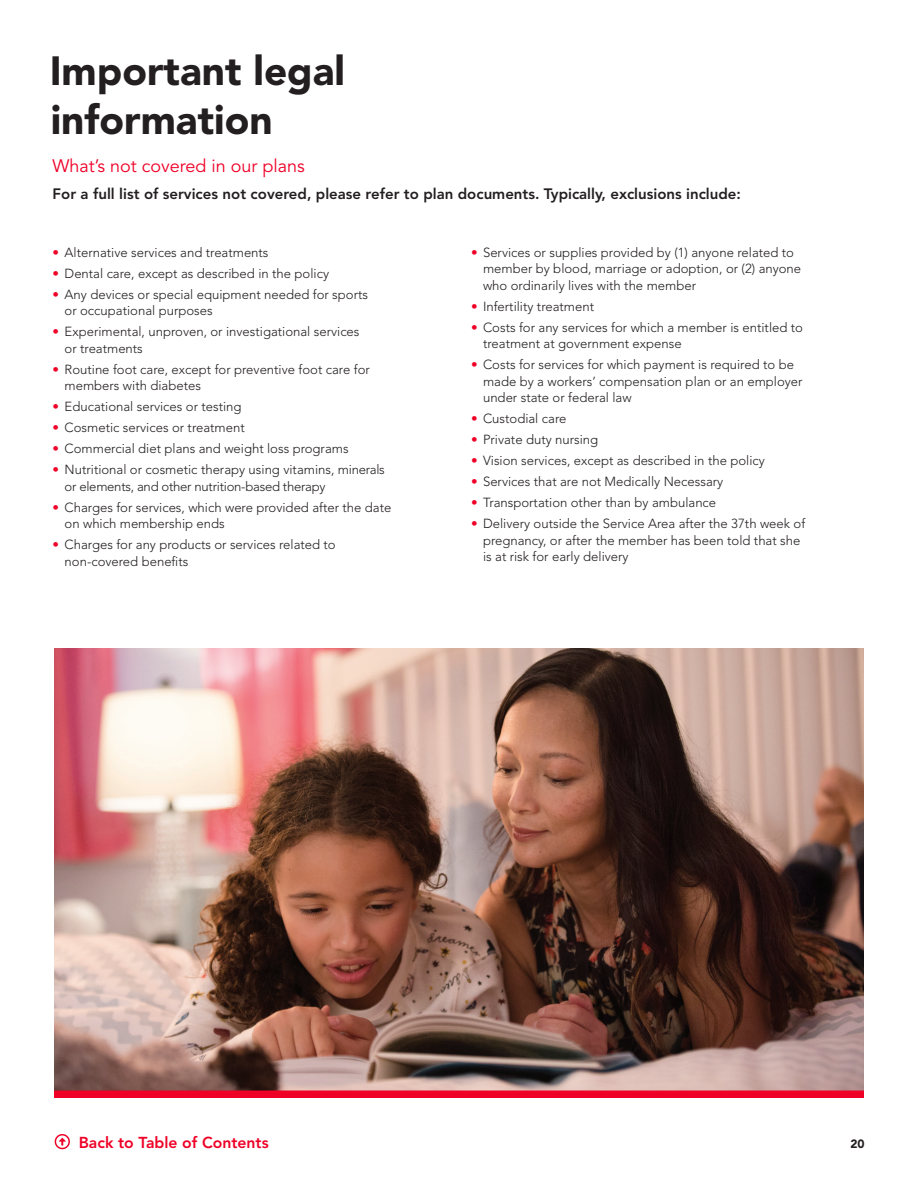
<style>
.page{position:relative;width:918px;height:1188px;background:#fff}
.page>*{position:absolute;margin:0;border:0;box-sizing:border-box;transform-origin:0 0}
.Quotation_Headline{font:900 40.5px/49.5px "Avenir LT Std";color:#231f20}
.BODY{font:18px "Avenir LT Std";color:#ef0027}
.t1{font:800 15.75px "Avenir LT Std";color:#ef0027}
.Small_Body_copy{font:800 15px "Avenir LT Std";color:#231f20}
.t2{font:300 13.2px/16.5px "Avenir LT Std";color:#231f20}
.t3{font:300 13.2px/16.5px "Avenir LT Std";letter-spacing:-.02em;color:#231f20}
.t4{font:900 12px "Avenir LT Std";color:#231f20}
.s1{color:#ef0027}
</style>
<div class="page">
<svg style="left:55px;top:1134px;width:15px;height:15px"></svg>
<img style="left:54px;top:648px;width:810px;height:442px">
<div style="left:54px;top:1090px;width:810px;height:8px;background:#ef0027"></div>
<p class="Quotation_Headline" style="left:50px;top:46px;width:297px">Important legal information</p>
<p class="BODY" style="left:53px;top:155px;width:254px">What’s not covered in our plans</p>
<p class="Small_Body_copy" style="left:53px;top:185px;width:690px">For a full list of services not covered, please refer to plan documents. Typically, exclusions include:</p>
<p class="t2" style="left:53px;top:244px;width:217px"><span class="s1">•</span> Alternative services and treatments</p>
<p class="t2" style="left:53px;top:265px;width:278px"><span class="s1">•</span> Dental care, except as described in the policy</p>
<p class="t2" style="left:65px;top:286px;width:305px;text-indent:-12px"><span class="s1">•</span> Any devices or special equipment needed for sports or occupational purposes</p>
<p class="t2" style="left:65px;top:323px;width:296px;text-indent:-12px"><span class="s1">•</span> Experimental, unproven, or investigational services or treatments</p>
<p class="t2" style="left:65px;top:361px;width:307px;text-indent:-12px"><span class="s1">•</span> Routine foot care, except for preventive foot care for members with diabetes</p>
<p class="t2" style="left:53px;top:398px;width:190px"><span class="s1">•</span> Educational services or testing</p>
<p class="t2" style="left:53px;top:419px;width:194px"><span class="s1">•</span> Cosmetic services or treatment</p>
<p class="t2" style="left:53px;top:440px;width:298px"><span class="s1">•</span> Commercial diet plans and weight loss programs</p>
<p class="t3" style="left:65px;top:461px;width:322px;text-indent:-12px"><span class="s1">•</span> Nutritional or cosmetic therapy using vitamins, minerals or elements, and other nutrition-based therapy</p>
<p class="t2" style="left:65px;top:499px;width:328px;text-indent:-12px"><span class="s1">•</span> Charges for services, which were provided after the date on which membership ends</p>
<p class="t2" style="left:65px;top:536px;width:273px;text-indent:-12px"><span class="s1">•</span> Charges for any products or services related to non-covered benefits</p>
<p class="t2" style="left:483px;top:244px;width:320px;text-indent:-12px"><span class="s1">•</span> Services or supplies provided by (1) anyone related to member by blood, marriage or adoption, or (2) anyone who ordinarily lives with the member</p>
<p class="t2" style="left:471px;top:298px;width:125px"><span class="s1">•</span> Infertility treatment</p>
<p class="t2" style="left:483px;top:319px;width:322px;text-indent:-12px"><span class="s1">•</span> Costs for any services for which a member is entitled to treatment at government expense</p>
<p class="t2" style="left:483px;top:356px;width:321px;text-indent:-12px"><span class="s1">•</span> Costs for services for which payment is required to be made by a workers’ compensation plan or an employer under state or federal law</p>
<p class="t2" style="left:471px;top:410px;width:97px"><span class="s1">•</span> Custodial care</p>
<p class="t2" style="left:471px;top:431px;width:129px"><span class="s1">•</span> Private duty nursing</p>
<p class="t2" style="left:471px;top:452px;width:295px"><span class="s1">•</span> Vision services, except as described in the policy</p>
<p class="t2" style="left:471px;top:473px;width:254px"><span class="s1">•</span> Services that are not Medically Necessary</p>
<p class="t2" style="left:471px;top:494px;width:247px"><span class="s1">•</span> Transportation other than by ambulance</p>
<p class="t2" style="left:483px;top:515px;width:324px;text-indent:-12px"><span class="s1">•</span> Delivery outside the Service Area after the 37th week of pregnancy, or after the member has been told that she is at risk for early delivery</p>
<p class="t1" style="left:79px;top:1133px;width:191px">Back to Table of Contents</p>
<p class="t4" style="left:850px;top:1136px;width:16px">20</p>
</div>
